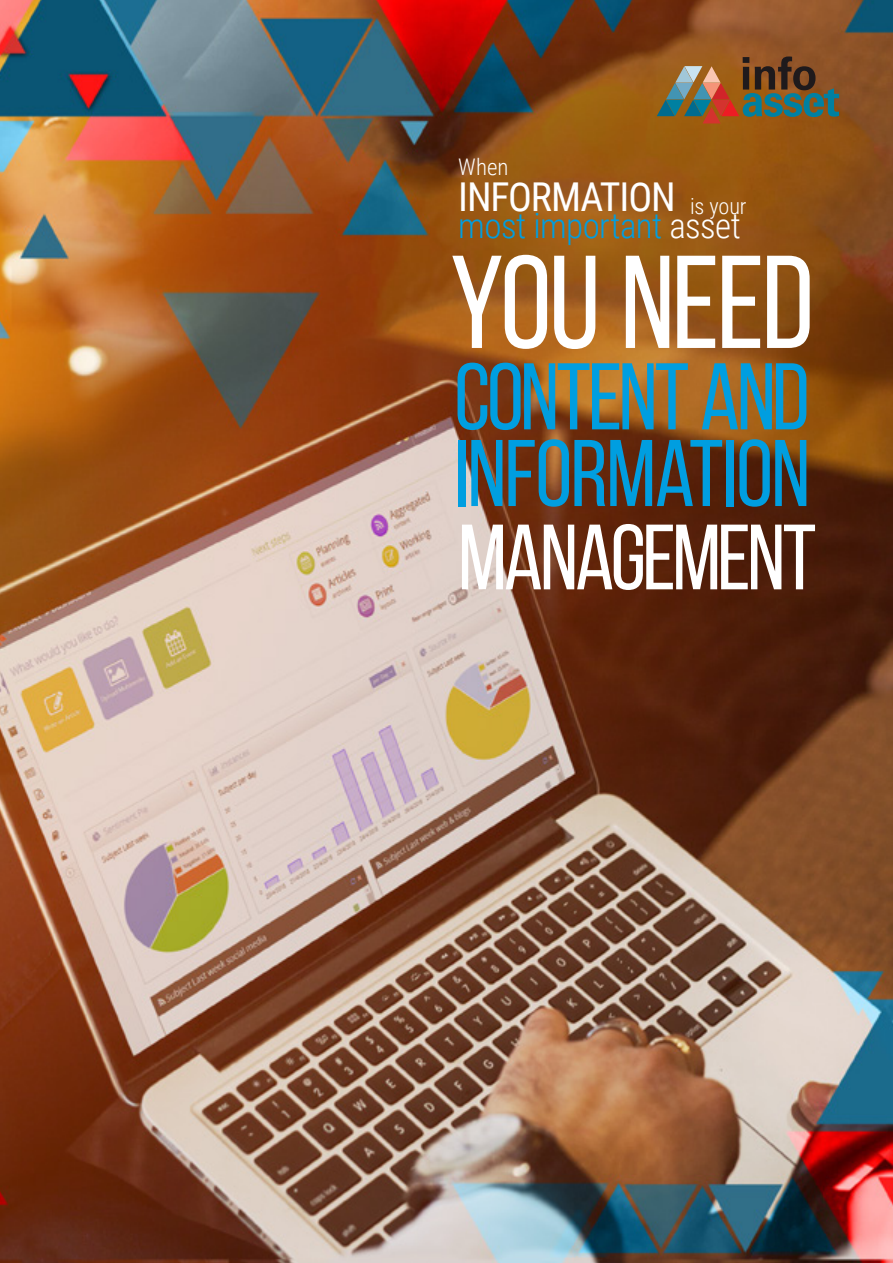
<style>
.page{position:relative;width:893px;height:1263px;background:#fff}
.page>*{position:absolute;margin:0;border:0;box-sizing:border-box;transform-origin:0 0}
.t1{font:131.7px "Bebas Neue";letter-spacing:-.02em;color:#fff}
.t2{font:94.35px/76.7px "Bebas Neue";letter-spacing:-.02em;color:#009ee0}
.t3{font:92.4px "Bebas Neue";letter-spacing:-.035em;color:#fff}
.t4{font:39.75px "Roboto Condensed";letter-spacing:-.03em;color:#fff}
.t5{font:300 34.95px "Roboto Condensed";letter-spacing:-.015em;color:#009ee0}
.t6{font:300 22.95px "Roboto Condensed";color:#fff}
.s1{color:#fff}
</style>
<div class="page">
<img style="left:0;top:0;width:893px;height:1263px">
<svg style="left:657px;top:56px;width:182px;height:67px;background:#795e3d"></svg>
<p class="t6" style="left:458px;top:151px;width:52px">When</p>
<p class="t4" style="left:458px;top:169px;width:290px">INFORMATION <sub>is</sub> <sub>your</sub></p>
<p class="t5" style="left:458px;top:201px;width:284px">most important <span class="s1">asset</span></p>
<h1 class="t1" style="left:450px;top:231px;width:365px">YOU NEED</h1>
<p class="t2" style="left:454px;top:358px;width:357px">CONTENT AND<br>INFORMATION</p>
<p class="t3" style="left:458px;top:507px;width:359px">MANAGEMENT</p>
</div>
